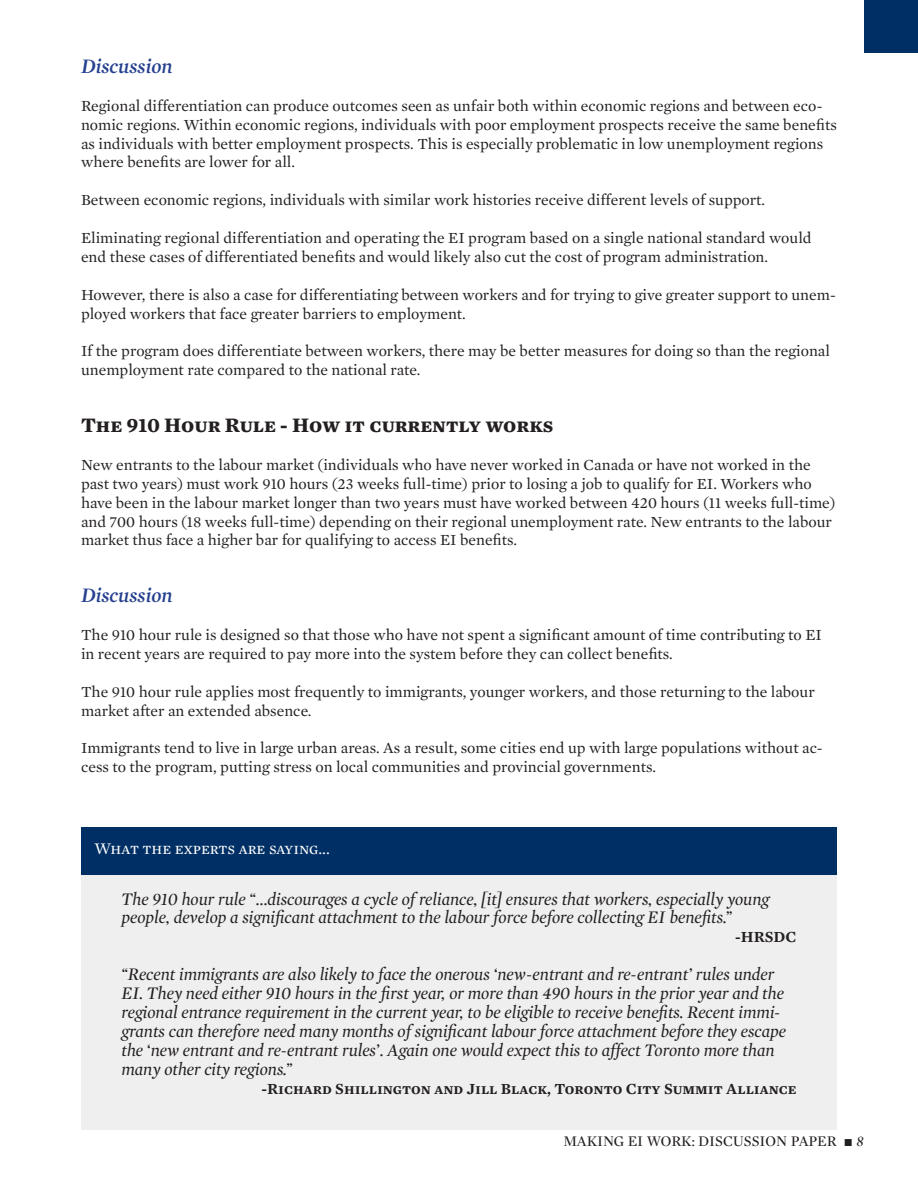
<style>
.page{position:relative;width:918px;height:1188px;background:#fff}
.page>*{position:absolute;margin:0;border:0;box-sizing:border-box;transform-origin:0 0}
.t1{font:21px "Mercury Text G1 Bold SC";color:#231f20}
.t2{font:italic 600 21px "Mercury Display";color:#25408f}
.t3{font:italic 18px/18.9px "Mercury Display";color:#231f20}
.t4{font:16.5px "Mercury Text G1 Roman SC";color:#fff}
.t5{font:15.75px/18.9px "Mercury Text G1 Roman";color:#231f20}
.t6{font:15.75px "Mercury Text G1 Semibold SC";color:#231f20}
.t7{font:15px "Mercury Display Roman SC";color:#231f20}
.s1{font-family:"Arial"}
.s2{font-family:"Mercury Display";font-style:italic}
</style>
<div class="page">
<div style="left:864px;top:0;width:54px;height:52px;background:#002f65"></div>
<div style="left:81px;top:875px;width:756px;height:255px;background:#efeff0"></div>
<div style="left:81px;top:827px;width:756px;height:48px;background:#002f65"></div>
<h1 class="t2" style="left:81px;top:54px;width:93px">Discussion</h1>
<p class="t5" style="left:81px;top:96px;width:757px">Regional differentiation can produce outcomes seen as unfair both within economic regions and between eco&shy;nomic regions. Within economic regions, individuals with poor employment prospects receive the same benefits as individuals with better employment prospects. This is especially problematic in low unemployment regions where benefits are lower for all.</p>
<p class="t5" style="left:81px;top:191px;width:686px">Between economic regions, individuals with similar work histories receive different levels of support.</p>
<p class="t5" style="left:81px;top:228px;width:732px">Eliminating regional differentiation and operating the EI program based on a single national standard would end these cases of differentiated benefits and would likely also cut the cost of program administration.</p>
<p class="t5" style="left:81px;top:285px;width:756px">However, there is also a case for differentiating between workers and for trying to give greater support to unem&shy;ployed workers that face greater barriers to employment.</p>
<p class="t5" style="left:81px;top:342px;width:750px">If the program does differentiate between workers, there may be better measures for doing so than the regional unemployment rate compared to the national rate.</p>
<h1 class="t1" style="left:81px;top:412px;width:474px">The 910 Hour Rule - How it currently works</h1>
<p class="t5" style="left:81px;top:455px;width:756px">New entrants to the labour market (individuals who have never worked in Canada or have not worked in the past two years) must work 910 hours (23 weeks full-time) prior to losing a job to qualify for EI. Workers who have been in the labour market longer than two years must have worked between 420 hours (11 weeks full-time) and 700 hours (18 weeks full-time) depending on their regional unemployment rate. New entrants to the labour market thus face a higher bar for qualifying to access EI benefits.</p>
<h1 class="t2" style="left:81px;top:583px;width:93px">Discussion</h1>
<p class="t5" style="left:81px;top:625px;width:742px">The 910 hour rule is designed so that those who have not spent a significant amount of time contributing to EI in recent years are required to pay more into the system before they can collect benefits.</p>
<p class="t5" style="left:81px;top:682px;width:735px">The 910 hour rule applies most frequently to immigrants, younger workers, and those returning to the labour market after an extended absence.</p>
<p class="t5" style="left:81px;top:739px;width:743px">Immigrants tend to live in large urban areas. As a result, some cities end up with large populations without ac&shy;cess to the program, putting stress on local communities and provincial governments.</p>
<p class="t4" style="left:94px;top:839px;width:237px">What the experts are saying...</p>
<p class="t3" style="left:122px;top:889px;width:649px">The 910 hour rule “...discourages a cycle of reliance, [it] ensures that workers, especially young people, develop a significant attachment to the labour force before collecting EI benefits.”</p>
<p class="t6" style="left:735px;top:927px;width:63px">-HRSDC</p>
<p class="t3" style="left:122px;top:965px;width:666px">“Recent immigrants are also likely to face the onerous ‘new-entrant and re-entrant’ rules under EI. They need either 910 hours in the first year, or more than 490 hours in the prior year and the regional entrance requirement in the current year, to be eligible to receive benefits. Recent immi&shy;grants can therefore need many months of significant labour force attachment before they escape the ‘new entrant and re-entrant rules’. Again one would expect this to affect Toronto more than many other city regions.”</p>
<p class="t6" style="left:262px;top:1079px;width:536px">-Richard Shillington and Jill Black, Toronto City Summit Alliance</p>
<p class="t7" style="left:564px;top:1133px;width:302px">MAKING EI WORK: DISCUSSION PAPER <span class="s1">■</span> <span class="s2">8</span></p>
</div>
